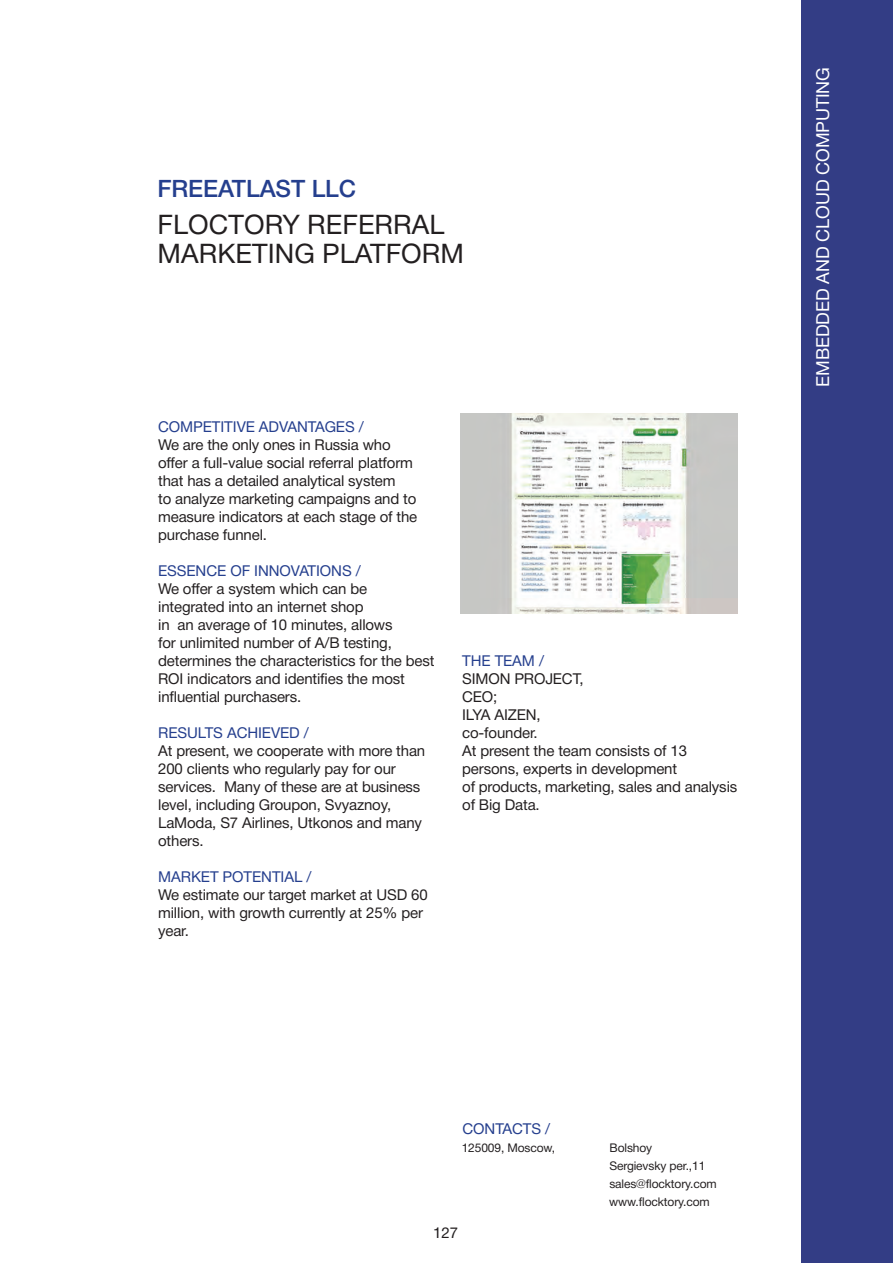
<style>
.page{position:relative;width:893px;height:1263px;background:#fff}
.page>*{position:absolute;margin:0;border:0;box-sizing:border-box;transform-origin:0 0}
.заголовок_большой{font:27px "Helvetica Neue Cyr";letter-spacing:.005em;color:#231f20}
.название_организации{font:500 24px "Helvetica Neue Cyr";letter-spacing:-.005em;color:#253f8e}
.основной{font:18px "Helvetica Neue Cyr";letter-spacing:-.005em;color:#fff}
.t1{font:15px/18px "Helvetica Neue Cyr";letter-spacing:-.01em;color:#231f20}
.подзаголовок{font:15px "Helvetica Neue Cyr";letter-spacing:-.005em;color:#253f8e}
.адрес{font:12px "Helvetica Neue Cyr";letter-spacing:-.01em;color:#231f20}
</style>
<div class="page">
<div style="left:801px;top:0;width:92px;height:1263px;background:#333d85"></div>
<img style="left:461px;top:413px;width:276px;height:200px">
<p class="название_организации" style="left:157px;top:175px;width:200px">FREEATLAST LLC</p>
<p class="заголовок_большой" style="left:158px;top:210px;width:288px">FLOCTORY REFERRAL</p>
<p class="заголовок_большой" style="left:158px;top:238px;width:308px">MARKETING PLATFORM</p>
<p class="подзаголовок" style="left:158px;top:418px;width:207px">COMPETITIVE ADVANTAGES /</p>
<p class="t1" style="left:158px;top:435px;width:261px">We are the only ones in Russia who offer a full-value social referral platform that has a detailed analytical system<br>to analyze marketing campaigns and to measure indicators at each stage of the purchase funnel.</p>
<p class="подзаголовок" style="left:158px;top:562px;width:204px">ESSENCE OF INNOVATIONS /</p>
<p class="t1" style="left:158px;top:579px;width:278px">We offer a system which can be integrated into an internet shop<br>in an average of 10 minutes, allows<br>for unlimited number of A/B testing, determines the characteristics for the best ROI indicators and identifies the most influential purchasers.</p>
<p class="подзаголовок" style="left:158px;top:724px;width:152px">RESULTS ACHIEVED /</p>
<p class="t1" style="left:158px;top:741px;width:269px">At present, we cooperate with more than 200 clients who regularly pay for our services. Many of these are at business level, including Groupon, Svyaznoy, LaModa, S7 Airlines, Utkonos and many others.</p>
<p class="подзаголовок" style="left:158px;top:868px;width:155px">MARKET POTENTIAL /</p>
<p class="t1" style="left:158px;top:885px;width:271px">We estimate our target market at USD 60 million, with growth currently at 25% per year.</p>
<p class="подзаголовок" style="left:462px;top:652px;width:83px">THE TEAM /</p>
<p class="t1" style="left:462px;top:670px;width:123px">SIMON PROJECT,</p>
<p class="t1" style="left:462px;top:688px;width:37px">CEO;</p>
<p class="t1" style="left:462px;top:706px;width:80px">ILYA AIZEN,</p>
<p class="t1" style="left:462px;top:724px;width:77px">co-founder.</p>
<p class="t1" style="left:462px;top:742px;width:277px">At present the team consists of 13 persons, experts in development<br>of products, marketing, sales and analysis of Big Data.</p>
<p class="подзаголовок" style="left:462px;top:1120px;width:89px">CONTACTS /</p>
<p class="адрес" style="left:462px;top:1141px;width:95px">125009, Moscow,</p>
<p class="адрес" style="left:610px;top:1141px;width:44px">Bolshoy</p>
<p class="адрес" style="left:609px;top:1159px;width:97px">Sergievsky per.,11</p>
<p class="адрес" style="left:609px;top:1177px;width:109px">sales@flocktory.com</p>
<p class="адрес" style="left:609px;top:1195px;width:102px">www.flocktory.com</p>
<p class="t1" style="left:433px;top:1223px;width:27px">127</p>
<p class="основной" style="left:813px;top:387px;width:321px;rotate:-90deg">EMBEDDED AND CLOUD COMPUTING</p>
</div>
